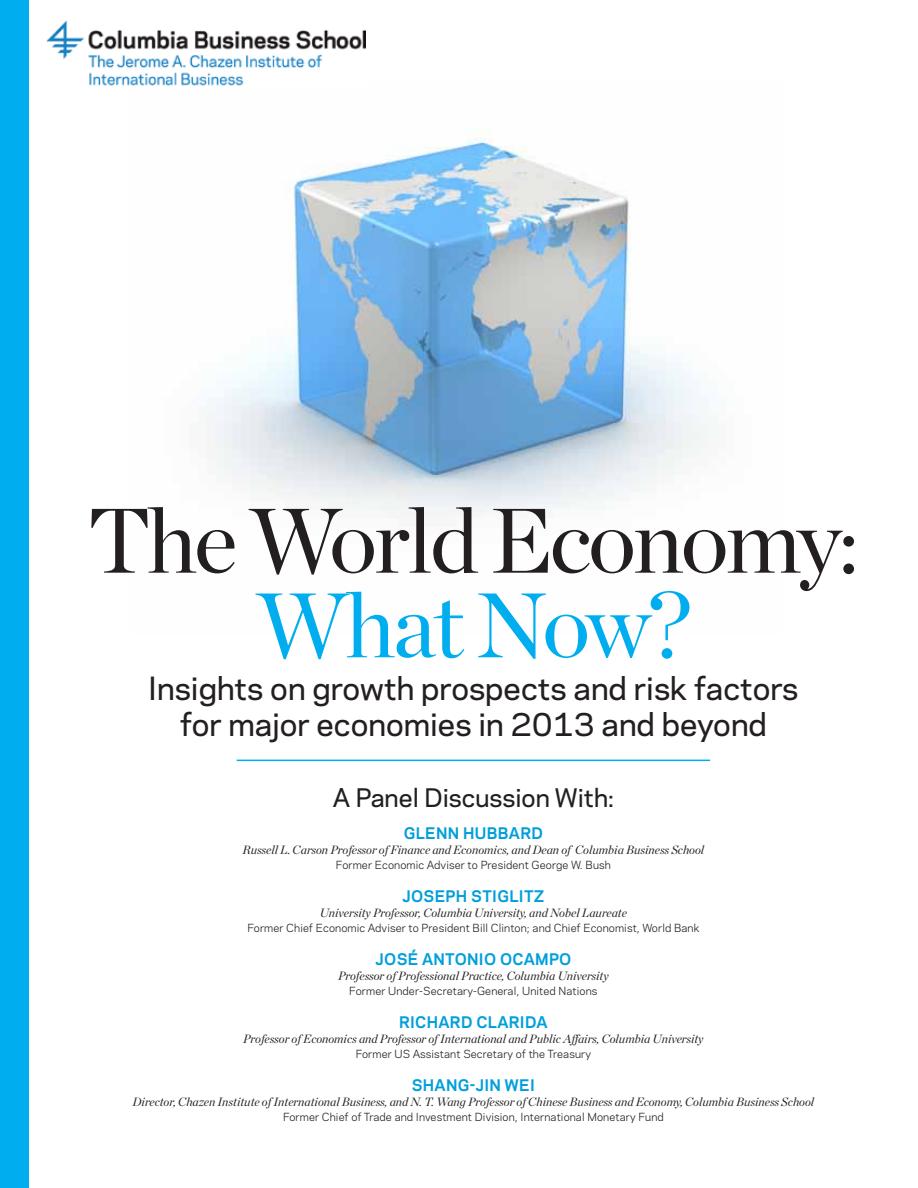
<style>
.page{position:relative;width:918px;height:1188px;background:#fff}
.page>*{position:absolute;margin:0;border:0;box-sizing:border-box;transform-origin:0 0}
.t1{font:91.5px "Chronicle Display";letter-spacing:-.03em;color:#231f20}
.t2{font:91.5px "Chronicle Display";letter-spacing:-.03em;color:#00aeef}
.t3{font:500 30px/36px "Galaxie Polaris";color:#231f20;text-align:center}
.t4{font:500 24px "Galaxie Polaris";color:#231f20}
.t5{font:700 15px "Galaxie Polaris";letter-spacing:.02em;color:#009fdb}
.t6{font:italic 12px "Chronicle Display";color:#231f20}
.t7{font:10.5px "Galaxie Polaris";letter-spacing:.01em;color:#231f20}
</style>
<div class="page">
<div style="left:0;top:0;width:28px;height:1188px;background:#00aeef"></div>
<div style="left:0;top:0;width:29px;height:1188px;border:2px solid #00aeef"></div>
<img style="left:199px;top:132px;width:518px;height:381px">
<img style="left:47px;top:21px;width:319px;height:65px">
<hr style="left:237px;top:760px;width:473px;height:1px;background:#00aeef">
<h1 class="t1" style="left:88px;top:471px;width:772px">The World Economy:</h1>
<h1 class="t2" style="left:256px;top:555px;width:437px">What Now?</h1>
<h2 class="t3" style="left:148px;top:669px;width:652px">Insights on growth prospects and risk factors for major economies in 2013 and beyond</h2>
<h3 class="t4" style="left:333px;top:780px;width:282px">A Panel Discussion With:</h3>
<p class="t5" style="left:404px;top:822px;width:141px">GLENN HUBBARD</p>
<p class="t6" style="left:243px;top:841px;width:463px">Russell L. Carson Professor of Finance and Economics, and Dean of Columbia Business School</p>
<p class="t7" style="left:336px;top:857px;width:276px">Former Economic Adviser to President George W. Bush</p>
<p class="t5" style="left:402px;top:885px;width:143px">JOSEPH STIG LITZ</p>
<p class="t6" style="left:320px;top:904px;width:309px">University Professor, Columbia University, and Nobel Laureate</p>
<p class="t7" style="left:247px;top:920px;width:453px">Former Chief Economic Adviser to President Bill Clinton; and Chief Economist, World Bank</p>
<p class="t5" style="left:376px;top:948px;width:197px">JOSÉ ANTONIO OCAMPO</p>
<p class="t6" style="left:338px;top:967px;width:272px">Professor of Professional Practice, Columbia University</p>
<p class="t7" style="left:349px;top:983px;width:250px">Former Under-Secretary-General, United Nations</p>
<p class="t5" style="left:399px;top:1011px;width:150px">RICHARD CLARIDA</p>
<p class="t6" style="left:243px;top:1030px;width:462px">Professor of Economics and Professor of International and Public Affairs, Columbia University</p>
<p class="t7" style="left:356px;top:1046px;width:237px">Former US Assistant Secretary of the Treasury</p>
<p class="t5" style="left:412px;top:1074px;width:125px">SHANG-JIN WEI</p>
<p class="t6" style="left:133px;top:1093px;width:683px">Director, Chazen Institute of International Business, and N. T. Wang Professor of Chinese Business and Economy, Columbia Business School</p>
<p class="t7" style="left:283px;top:1109px;width:382px">Former Chief of Trade and Investment Division, International Monetary Fund</p>
</div>
